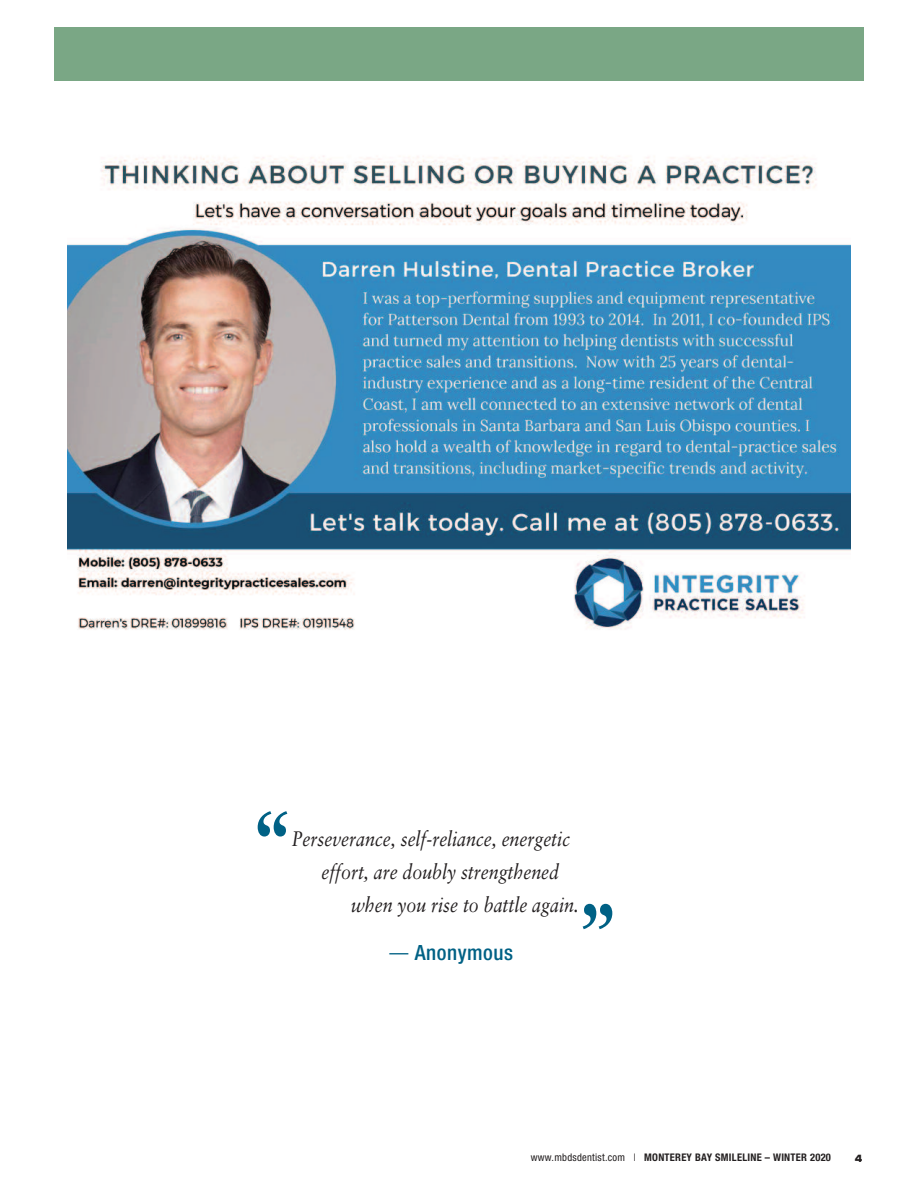
<style>
.page{position:relative;width:918px;height:1188px;background:#fff}
.page>*{position:absolute;margin:0;border:0;box-sizing:border-box;transform-origin:0 0}
.t1{font:700 90px "Sabon";color:#006185;scale:.85 1}
.t2{font:italic 21px "Sabon";color:#231f20;scale:.85 1}
.t3{font:500 condensed 21px "Helvetica Neue";letter-spacing:.025em;color:#006185}
.t4{font:700 condensed 10.5px "Helvetica Neue";letter-spacing:.025em;color:#231f20}
.t5{font:900 expanded 10.5px "Helvetica Neue";color:#231f20;scale:.75 1}
.s1{font-family:"Lucida Grande";font-weight:400;font-stretch:normal}
.s2{font-weight:400}
.s3{font-weight:300}
</style>
<div class="page">
<div style="left:54px;top:27px;width:810px;height:54px;background:#7aa785"></div>
<img style="left:68px;top:156px;width:782px;height:474px">
<h1 class="t1" style="left:251px;top:805px;width:52px">“</h1>
<p class="t2" style="left:292px;top:830px;width:329px">Perseverance, self-reliance, energetic</p>
<p class="t2" style="left:321px;top:863px;width:281px">effort, are doubly strengthened</p>
<p class="t2" style="left:351px;top:896px;width:270px">when you rise to battle again.</p>
<h1 class="t1" style="left:619px;top:935px;width:52px;rotate:-180deg">“</h1>
<p class="t3" style="left:389px;top:945px;width:126px"><span class="s1">―</span> Anonymous</p>
<p class="t4" style="left:531px;top:1154px;width:302px"><span class="s2">www.mbdsdentist.com</span> <span class="s3">I</span> MONTEREY BAY SMILELINE – WINTER 2020</p>
<p class="t5" style="left:855px;top:1154px;width:12px">4</p>
</div>
